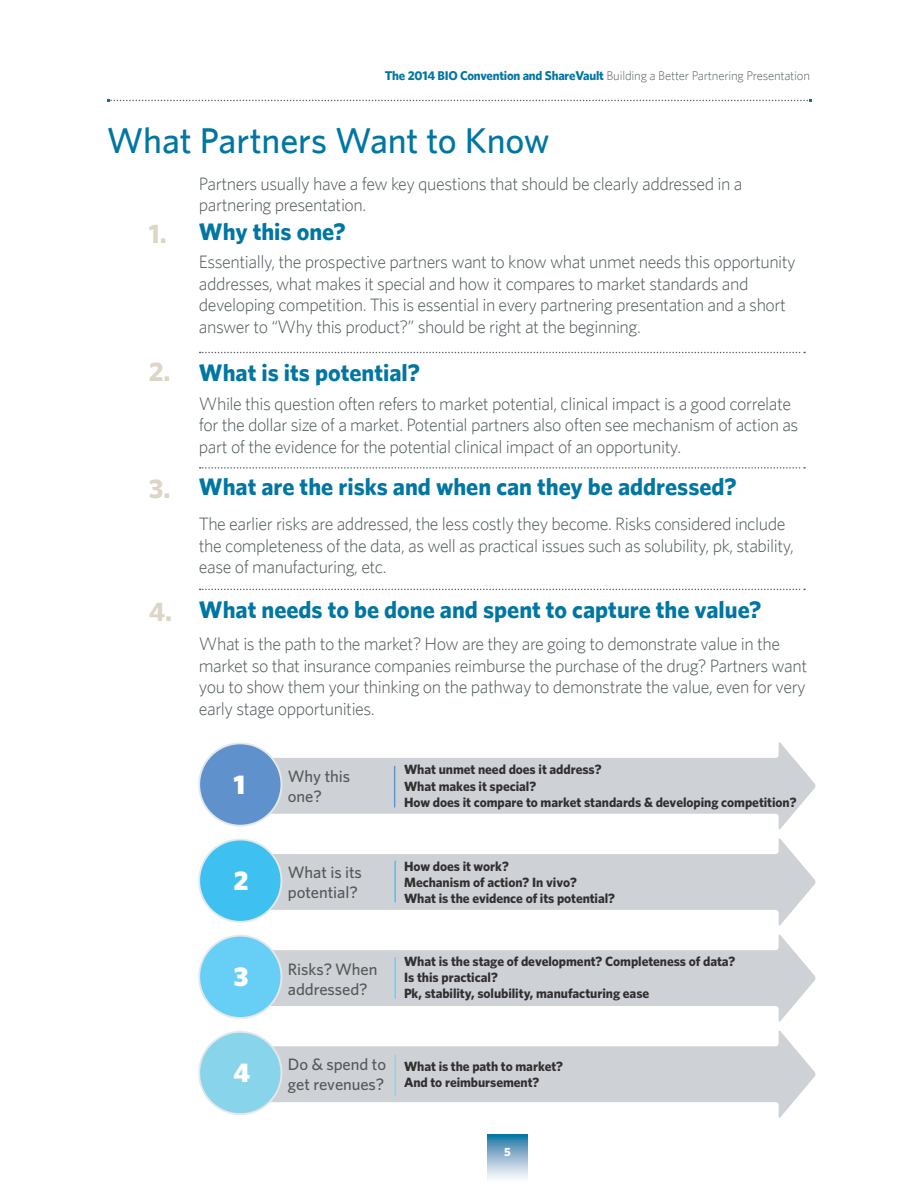
<style>
.page{position:relative;width:918px;height:1188px;background:#fff}
.page>*{position:absolute;margin:0;border:0;box-sizing:border-box;transform-origin:0 0}
.t1{font:500 36px "Whitney";letter-spacing:-.005em;color:#0076a2}
.t2{font:900 27.15px "Whitney";color:#fff}
.t3{font:700 24px "Whitney";color:#0076a2}
.t4{font:300 18px/21.6px "Whitney";letter-spacing:-.025em;color:#4e5759}
.t5{font:500 16.5px/19.8px "Whitney";letter-spacing:-.005em;color:#57585a}
.t6{font:700 13.5px/16px "Whitney";letter-spacing:-.005em;color:#312f30}
.t7{font:300 12.75px "Whitney";letter-spacing:-.015em;color:#5c6466}
.t8{font:700 12px "Whitney";color:#fff}
.s1{font-weight:700;color:#0076a2}
.s2{font-size:27px;color:#ddd5c6}
</style>
<div class="page">
<svg style="left:107px;top:99px;width:704px;height:3px"></svg>
<svg style="left:487px;top:1134px;width:41px;height:45px;background:#8db7cf"></svg>
<svg style="left:200px;top:352px;width:605px;height:1px"></svg>
<svg style="left:200px;top:589px;width:605px;height:1px"></svg>
<svg style="left:200px;top:467px;width:605px;height:2px"></svg>
<svg style="left:254px;top:742px;width:562px;height:88px;fill:#ced1d5"></svg>
<div style="left:199px;top:743px;width:82px;height:83px;background:#5f92cc;border-radius:50%"></div>
<div style="left:198px;top:742px;width:84px;height:85px;border:2px solid #e6e7e9;border-radius:50%"></div>
<svg style="left:232px;top:838px;width:584px;height:88px;fill:#ced1d5"></svg>
<div style="left:199px;top:840px;width:82px;height:82px;background:#3ec1f0;border-radius:50%"></div>
<div style="left:198px;top:839px;width:84px;height:84px;border:2px solid #e6e7e9;border-radius:50%"></div>
<svg style="left:232px;top:934px;width:584px;height:88px;fill:#ced1d5"></svg>
<div style="left:199px;top:936px;width:82px;height:82px;background:#67cef5;border-radius:50%"></div>
<div style="left:198px;top:935px;width:84px;height:84px;border:2px solid #e6e7e9;border-radius:50%"></div>
<svg style="left:233px;top:1030px;width:583px;height:88px;fill:#ced1d5"></svg>
<div style="left:199px;top:1032px;width:82px;height:82px;background:#88d5eb;border-radius:50%"></div>
<div style="left:198px;top:1031px;width:84px;height:84px;border:2px solid #e6e7e9;border-radius:50%"></div>
<hr style="left:394px;top:766px;width:1px;height:41px;background:#5f92cc">
<hr style="left:394px;top:861px;width:2px;height:41px;background:#3ec1f0">
<hr style="left:394px;top:957px;width:2px;height:42px;background:#67cef5">
<hr style="left:394px;top:1055px;width:2px;height:41px;background:#88d5eb">
<p class="t7" style="left:385px;top:68px;width:427px"><span class="s1">The 2014 BIO Convention and ShareVault</span> Building a Better Partnering Presentation</p>
<h1 class="t1" style="left:107px;top:118px;width:444px">What Partners Want to Know</h1>
<p class="t4" style="left:199px;top:172px;width:545px">Partners usually have a few key questions that should be clearly addressed in a partnering presentation.</p>
<h3 class="t3" style="left:149px;top:218px;width:198px"><span class="s2">1.</span> Why this one?</h3>
<p class="t4" style="left:199px;top:251px;width:598px">Essentially, the prospective partners want to know what unmet needs this opportunity addresses, what makes it special and how it compares to market standards and developing competition. This is essential in every partnering presentation and a short answer to “Why this product?” should be right at the beginning.</p>
<h3 class="t3" style="left:149px;top:359px;width:273px"><span class="s2">2.</span> What is its potential?</h3>
<p class="t4" style="left:199px;top:392px;width:601px">While this question often refers to market potential, clinical impact is a good correlate for the dollar size of a market. Potential partners also often see mechanism of action as part of the evidence for the potential clinical impact of an opportunity.</p>
<h3 class="t3" style="left:149px;top:472px;width:590px"><span class="s2">3.</span> What are the risks and when can they be addressed?</h3>
<p class="t4" style="left:199px;top:513px;width:597px">The earlier risks are addressed, the less costly they become. Risks considered include the completeness of the data, as well as practical issues such as solubility, pk, stability, ease of manufacturing, etc.</p>
<h3 class="t3" style="left:149px;top:595px;width:614px"><span class="s2">4.</span> What needs to be done and spent to capture the value?</h3>
<p class="t4" style="left:199px;top:633px;width:610px">What is the path to the market? How are they are going to demonstrate value in the market so that insurance companies reimburse the purchase of the drug? Partners want you to show them your thinking on the pathway to demonstrate the value, even for very early stage opportunities.</p>
<h2 class="t2" style="left:234px;top:768px;width:13px">1</h2>
<p class="t5" style="left:288px;top:766px;width:64px">Why this one?</p>
<p class="t6" style="left:404px;top:761px;width:394px">What unmet need does it address?<br>What makes it special?<br>How does it compare to market standards &amp; developing competition?</p>
<h2 class="t2" style="left:234px;top:864px;width:17px">2</h2>
<p class="t5" style="left:288px;top:862px;width:76px">What is its potential?</p>
<p class="t6" style="left:404px;top:858px;width:212px">How does it work?<br>Mechanism of action? In vivo?<br>What is the evidence of its potential?</p>
<h2 class="t2" style="left:234px;top:960px;width:17px">3</h2>
<p class="t5" style="left:288px;top:959px;width:91px">Risks? When addressed?</p>
<p class="t6" style="left:404px;top:953px;width:333px">What is the stage of development? Completeness of data?<br>Is this practical?<br>Pk, stability, solubility, manufacturing ease</p>
<h2 class="t2" style="left:234px;top:1056px;width:18px">4</h2>
<p class="t5" style="left:288px;top:1054px;width:100px">Do &amp; spend to get revenues?</p>
<p class="t6" style="left:404px;top:1057px;width:160px">What is the path to market?<br>And to reimbursement?</p>
<p class="t8" style="left:504px;top:1144px;width:8px">5</p>
</div>
